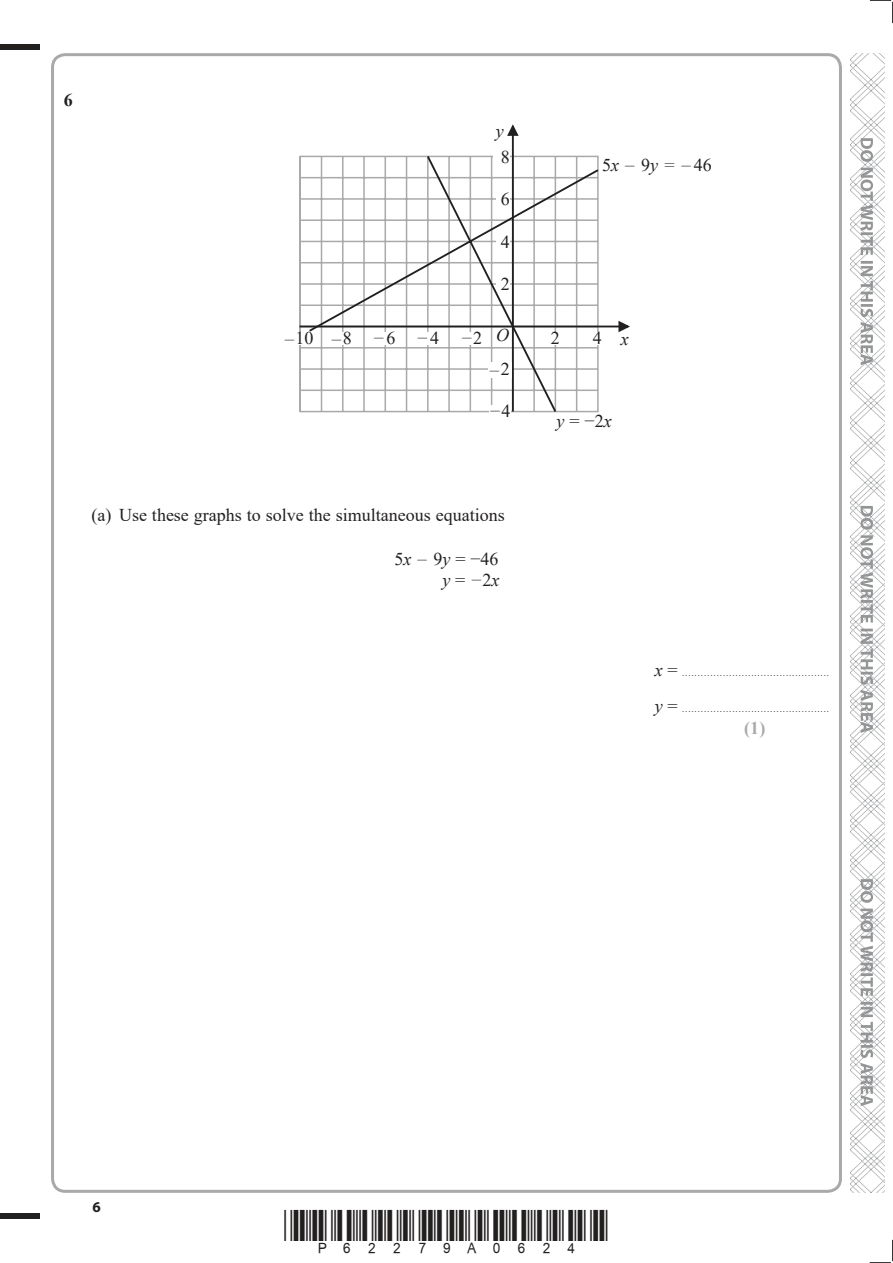
<style>
.page{position:relative;width:893px;height:1263px;background:#fff}
.page>*{position:absolute;margin:0;border:0;box-sizing:border-box;transform-origin:0 0}
.t1{font:18px/21px "Times New Roman";color:#221f1f;text-align:right}
.t2{font:italic 18px "Times New Roman";color:#221f1f}
.t3{font:700 18px "Times New Roman";color:#a7a9ab}
.t4{font:700 18px "Times New Roman";color:#221f1f}
.t5{font:700 15px "Myriad Pro";color:#221f1f}
.t6{font:9px "Times New Roman";color:#221f1f}
.s1{font-style:normal}
.s2{font-style:italic}
.s3{font-style:italic;font-size:18px}
.s4{font-size:18px}
</style>
<div class="page">
<div style="left:0;top:44px;width:40px;height:5px;background:#221f1f"></div>
<div style="left:0;top:1214px;width:40px;height:5px;background:#221f1f"></div>
<svg style="left:870px;top:0;width:23px;height:23px"></svg>
<svg style="left:870px;top:1240px;width:23px;height:23px"></svg>
<img style="left:850px;top:53px;width:34px;height:1140px">
<svg style="left:860px;top:138px;width:13px;height:968px"></svg>
<svg style="left:299px;top:155px;width:8px;height:257px"></svg>
<hr style="left:512px;top:126px;width:2px;height:286px;background:#221f1f">
<svg style="left:507px;top:124px;width:12px;height:13px"></svg>
<hr style="left:300px;top:326px;width:328px;height:1px;background:#221f1f">
<svg style="left:617px;top:320px;width:13px;height:13px"></svg>
<svg style="left:307px;top:154px;width:293px;height:258px"></svg>
<div style="left:489px;top:405px;width:22px;height:12px;background:#fff"></div>
<div style="left:489px;top:363px;width:23px;height:15px;background:#fff"></div>
<div style="left:496px;top:277px;width:14px;height:13px;background:#fff"></div>
<div style="left:496px;top:235px;width:14px;height:13px;background:#fff"></div>
<div style="left:496px;top:193px;width:14px;height:12px;background:#fff"></div>
<div style="left:494px;top:151px;width:16px;height:12px;background:#fff"></div>
<div style="left:461px;top:332px;width:22px;height:12px;background:#fff"></div>
<div style="left:416px;top:332px;width:24px;height:12px;background:#fff"></div>
<div style="left:373px;top:332px;width:23px;height:12px;background:#fff"></div>
<div style="left:331px;top:332px;width:26px;height:13px;background:#fff"></div>
<div style="left:551px;top:332px;width:9px;height:12px;background:#fff"></div>
<div style="left:593px;top:332px;width:9px;height:12px;background:#fff"></div>
<div style="left:279px;top:332px;width:39px;height:12px;background:#fff"></div>
<h1 class="t4" style="left:64px;top:94px;width:10px">6</h1>
<h1 class="t2" style="left:496px;top:125px;width:9px">y</h1>
<h1 class="t1" style="left:501px;top:148px;width:10px">8</h1>
<h1 class="t1" style="left:501px;top:188px;width:10px">6</h1>
<h1 class="t1" style="left:501px;top:233px;width:10px">4</h1>
<h1 class="t1" style="left:501px;top:275px;width:10px">2</h1>
<h1 class="t2" style="left:602px;top:158px;width:111px"><span class="s1">5</span>x − <span class="s1">9</span>y = − <span class="s1">46</span></h1>
<h1 class="t2" style="left:496px;top:329px;width:14px">O</h1>
<h1 class="t1" style="left:283px;top:330px;width:200px"><span class="s2">−</span>10 <span class="s2">−</span>8 <span class="s2">−</span> 6 <span class="s2">−</span> 4 <span class="s2">−</span>2</h1>
<h1 class="t1" style="left:551px;top:330px;width:10px">2</h1>
<h1 class="t1" style="left:593px;top:330px;width:38px">4 <span class="s2">x</span></h1>
<h1 class="t2" style="left:489px;top:358px;width:23px">−<span class="s1">2</span></h1>
<h1 class="t2" style="left:489px;top:399px;width:23px">−<span class="s1">4</span></h1>
<h1 class="t1" style="left:556px;top:410px;width:57px"><span class="s2">y</span> = −2<span class="s2">x</span></h1>
<h1 class="t1" style="left:91px;top:506px;width:415px">(a) Use these graphs to solve the simultaneous equations</h1>
<h1 class="t1" style="left:394px;top:550px;width:107px">5<span class="s2">x −</span> 9<span class="s2">y</span> = −46 <span class="s2">y</span> = <span class="s2">−</span>2<span class="s2">x</span></h1>
<p class="t6" style="left:655px;top:669px;width:176px"><span class="s3">x</span> <span class="s4">=</span> ...............................................</p>
<p class="t6" style="left:655px;top:706px;width:176px"><span class="s3">y</span> <span class="s4">=</span> ...............................................</p>
<h1 class="t3" style="left:744px;top:721px;width:23px">(1)</h1>
<h2 class="t5" style="left:92px;top:1201px;width:10px">6</h2>
</div>
